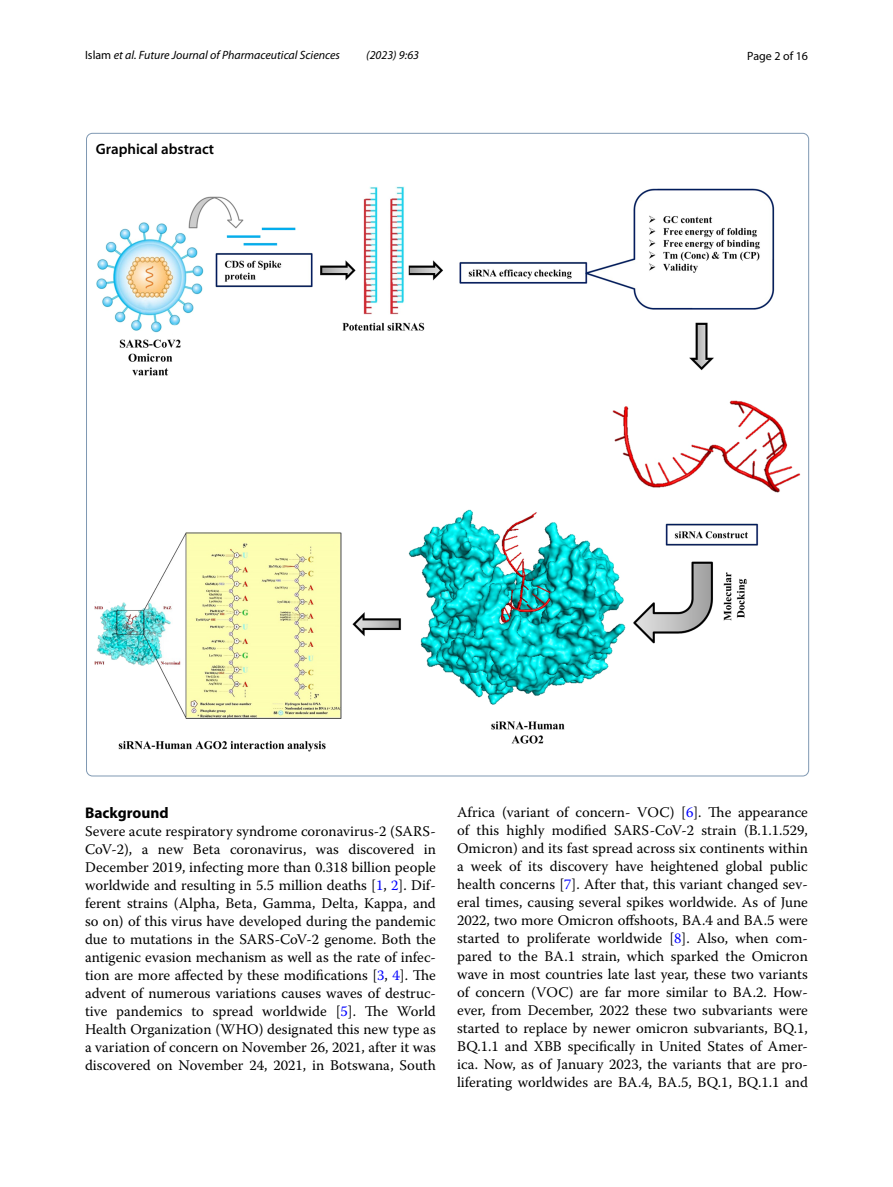
<style>
.page{position:relative;width:893px;height:1187px;background:#fff}
.page>*{position:absolute;margin:0;border:0;box-sizing:border-box;transform-origin:0 0}
.t1{font:700 15.45px "Myriad Pro";color:#000}
.t2{font:600 15px "Myriad Pro";color:#000}
.t3{font:14.7px/18px "Warnock Pro";color:#000;text-align:justify}
.t4{font:italic 12px "Myriad Pro";color:#000}
.t5{font:12px "Myriad Pro";color:#000}
.s1{font-style:normal}
.s2{color:#00f}
</style>
<div class="page">
<img style="left:95px;top:186px;width:705px;height:565px">
<p class="t4" style="left:85px;top:48px;width:256px"><span class="s1">Islam</span> et al. Future Journal of Pharmaceutical Sciences</p>
<p class="t4" style="left:366px;top:48px;width:54px">(2023) 9:63</p>
<p class="t5" style="left:747px;top:48px;width:62px">Page 2 of 16</p>
<p class="t2" style="left:96px;top:139px;width:120px">Graphical abstract</p>
<p class="t1" style="left:85px;top:802px;width:85px">Background</p>
<p class="t3" style="left:85px;top:821px;width:352px">Severe acute respiratory syndrome coronavirus-2 (SARS-CoV-2), a new Beta coronavirus, was discovered in December 2019, infecting more than 0.318 billion people worldwide and resulting in 5.5 million deaths [<span class="s2">1</span>, <span class="s2">2</span>]. Dif&shy;ferent strains (Alpha, Beta, Gamma, Delta, Kappa, and so on) of this virus have developed during the pandemic due to mutations in the SARS-CoV-2 genome. Both the antigenic evasion mechanism as well as the rate of infec&shy;tion are more affected by these modifications [<span class="s2">3</span>, <span class="s2">4</span>]. The advent of numerous variations causes waves of destruc&shy;tive pandemics to spread worldwide [<span class="s2">5</span>]. The World Health Organization (WHO) designated this new type as a variation of concern on November 26, 2021, after it was discovered on November 24, 2021, in Botswana, South</p>
<p class="t3" style="left:457px;top:803px;width:352px">Africa (variant of concern- VOC) [<span class="s2">6</span>]. The appearance of this highly modified SARS-CoV-2 strain (B.1.1.529, Omicron) and its fast spread across six continents within a week of its discovery have heightened global public health concerns [<span class="s2">7</span>]. After that, this variant changed sev&shy;eral times, causing several spikes worldwide. As of June 2022, two more Omicron offshoots, BA.4 and BA.5 were started to proliferate worldwide [<span class="s2">8</span>]. Also, when com&shy;pared to the BA.1 strain, which sparked the Omicron wave in most countries late last year, these two variants of concern (VOC) are far more similar to BA.2. How&shy;ever, from December, 2022 these two subvariants were started to replace by newer omicron subvariants, BQ.1, BQ.1.1 and XBB specifically in United States of Amer&shy;ica. Now, as of January 2023, the variants that are pro&shy;liferating worldwides are BA.4, BA.5, BQ.1, BQ.1.1 and</p>
</div>
